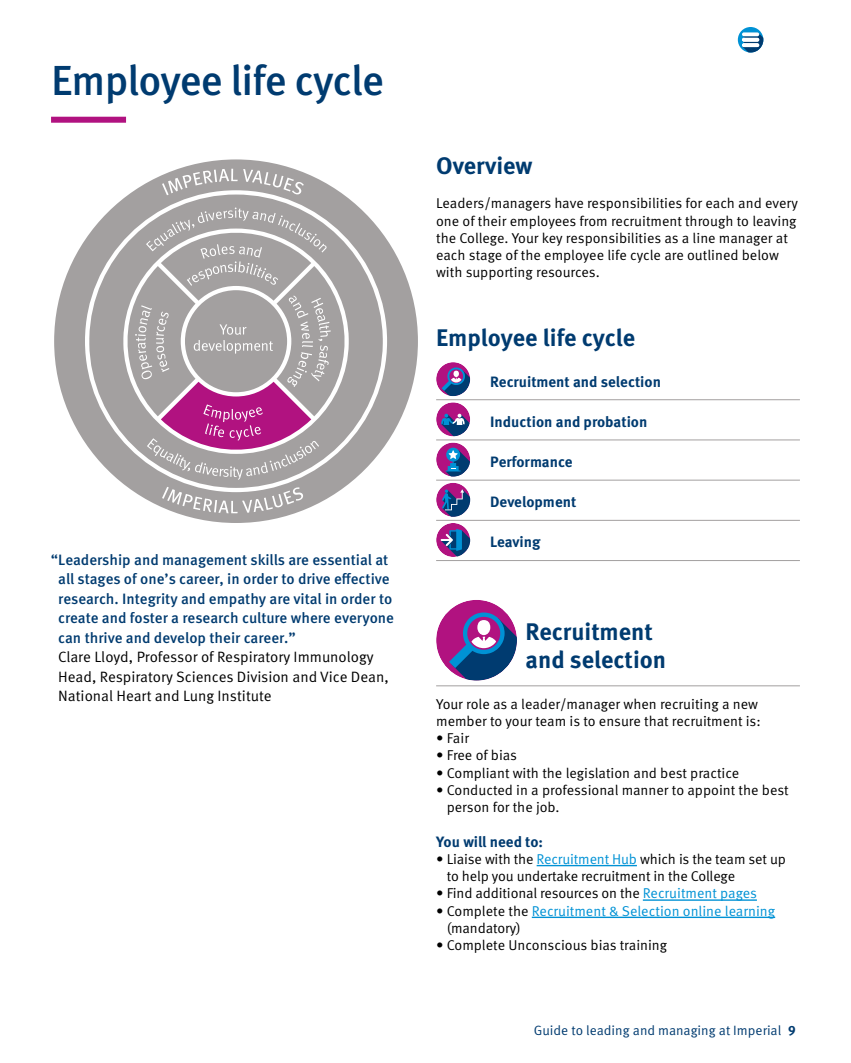
<style>
.page{position:relative;width:851px;height:1063px;background:#fff}
.page>*{position:absolute;margin:0;border:0;box-sizing:border-box;transform-origin:0 0}
.t1{font:500 42px "Meta OT";letter-spacing:-.02em;color:#003b70}
.t2{font:700 24px/28.8px "Meta OT";color:#003b70}
.t3{font:500 15px/19.5px "Meta OT";color:#003b70}
.t4{font:15px/19.5px "Meta OT Norm";color:#000}
.t5{font:700 15px "Meta OT";color:#003b70}
.t6{font:14.25px/17.2px "Meta OT Norm";letter-spacing:-.005em;color:#000}
.t7{font:14.25px/17.2px "Meta OT Norm";color:#0092d5}
.t8{font:13.5px "Meta OT Norm";color:#003b70}
.s1{color:#0092d5}
.s2{color:#000}
.s3{font-family:"Meta OT";font-weight:700}
</style>
<div class="page">
<div style="left:51px;top:117px;width:75px;height:6px;background:#b11280"></div>
<hr style="left:436px;top:399px;width:363px;height:1px;background:#a3a0a0">
<hr style="left:436px;top:440px;width:363px;height:1px;background:#a3a0a0">
<hr style="left:436px;top:480px;width:363px;height:1px;background:#a3a0a0">
<hr style="left:436px;top:520px;width:363px;height:1px;background:#a3a0a0">
<hr style="left:436px;top:560px;width:363px;height:1px;background:#a3a0a0">
<hr style="left:436px;top:685px;width:363px;height:1px;background:#a3a0a0">
<hr style="left:536px;top:865px;width:100px;height:1px;background:#0092d5">
<hr style="left:642px;top:899px;width:114px;height:2px;background:#0092d5">
<hr style="left:531px;top:917px;width:244px;height:1px;background:#0092d5">
<svg style="left:436px;top:362px;width:34px;height:34px"></svg>
<svg style="left:441px;top:367px;width:29px;height:29px"></svg>
<div style="left:436px;top:402px;width:34px;height:34px;background:#b11280;border-radius:50%"></div>
<svg style="left:441px;top:414px;width:28px;height:22px"></svg>
<div style="left:436px;top:443px;width:34px;height:34px;background:#b11280;border-radius:50%"></div>
<svg style="left:445px;top:448px;width:25px;height:29px"></svg>
<div style="left:436px;top:483px;width:34px;height:34px;background:#b11280;border-radius:50%"></div>
<svg style="left:442px;top:489px;width:28px;height:28px"></svg>
<div style="left:436px;top:523px;width:34px;height:34px;background:#b11280;border-radius:50%"></div>
<svg style="left:440px;top:529px;width:30px;height:28px"></svg>
<div style="left:436px;top:600px;width:81px;height:81px;background:#b11280;border-radius:50%"></div>
<svg style="left:449px;top:612px;width:68px;height:69px"></svg>
<svg style="left:737px;top:27px;width:26px;height:26px"></svg>
<svg style="left:742px;top:32px;width:21px;height:21px"></svg>
<svg style="left:741px;top:32px;width:18px;height:4px"></svg>
<svg style="left:741px;top:38px;width:18px;height:4px"></svg>
<svg style="left:741px;top:43px;width:18px;height:4px"></svg>
<svg style="left:54px;top:159px;width:364px;height:364px"></svg>
<svg style="left:89px;top:195px;width:294px;height:293px;fill:#a3a0a0"></svg>
<svg style="left:117px;top:208px;width:237px;height:272px;background:#b19faa"></svg>
<svg style="left:162px;top:487px;width:141px;height:26px"></svg>
<svg style="left:162px;top:169px;width:142px;height:26px"></svg>
<h1 class="t1" style="left:51px;top:55px;width:334px">Employee life cycle</h1>
<p class="t3" style="left:58px;top:550px;width:337px;text-indent:-7px">“Leadership and management skills are essential at all stages of one’s career, in order to drive effective research. Integrity and empathy are vital in order to create and foster a research culture where everyone can thrive and develop their career.”</p>
<p class="t4" style="left:58px;top:647px;width:332px">Clare Lloyd, Professor of Respiratory Immunology<br>Head, Respiratory Sciences Division and Vice Dean,<br>National Heart and Lung Institute</p>
<h2 class="t2" style="left:436px;top:151px;width:98px">Overview</h2>
<p class="t6" style="left:436px;top:195px;width:363px">Leaders/managers have responsibilities for each and every one of their employees from recruitment through to leaving the College. Your key responsibilities as a line manager at each stage of the employee life cycle are outlined below with supporting resources.</p>
<h2 class="t2" style="left:436px;top:324px;width:200px">Employee life cycle</h2>
<p class="t5" style="left:490px;top:372px;width:172px">Recruitment and selection</p>
<p class="t5" style="left:490px;top:412px;width:159px">Induction and probation</p>
<p class="t5" style="left:490px;top:452px;width:84px">Performance</p>
<p class="t5" style="left:490px;top:493px;width:88px">Development</p>
<p class="t5" style="left:490px;top:533px;width:52px">Leaving</p>
<h2 class="t2" style="left:525px;top:617px;width:142px">Recruitment and selection</h2>
<p class="t6" style="left:436px;top:695px;width:326px">Your role as a leader/manager when recruiting a new member to your team is to ensure that recruitment is:</p>
<p class="t6" style="left:436px;top:730px;width:34px">• Fair</p>
<p class="t6" style="left:436px;top:747px;width:82px">• Free of bias</p>
<p class="t6" style="left:436px;top:764px;width:305px">• Compliant with the legislation and best practice</p>
<p class="t6" style="left:446px;top:782px;width:343px;text-indent:-11px">• Conducted in a professional manner to appoint the best person for the job.</p>
<p class="t5" style="left:436px;top:832px;width:108px">You will need to:</p>
<p class="t6" style="left:446px;top:851px;width:340px;text-indent:-11px">• Liaise with the <span class="s1">Recruitment Hub</span> which is the team set up to help you undertake recruitment in the College</p>
<p class="t6" style="left:436px;top:885px;width:322px">• Find additional resources on the <span class="s1">Recruitment pages</span></p>
<p class="t7" style="left:446px;top:902px;width:330px;text-indent:-11px"><span class="s2">• Complete the</span> Recruitment &amp; Selection online learning <span class="s2">(mandatory)</span></p>
<p class="t6" style="left:436px;top:937px;width:232px">• Complete Unconscious bias training</p>
<p class="t8" style="left:533px;top:1022px;width:263px">Guide to leading and managing at Imperial <span class="s3">9</span></p>
</div>
